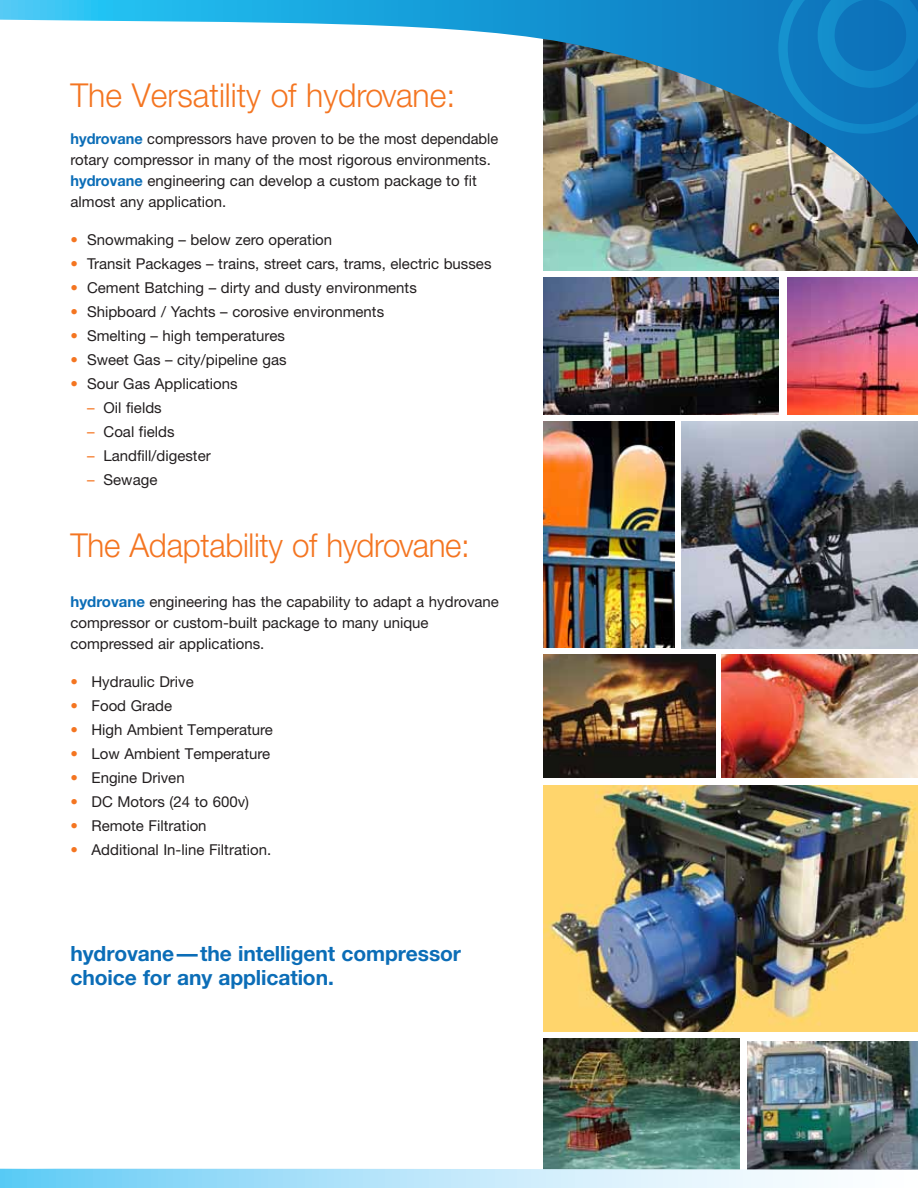
<style>
.page{position:relative;width:918px;height:1188px;background:#fff}
.page>*{position:absolute;margin:0;border:0;box-sizing:border-box;transform-origin:0 0}
.t1{font:300 33px "Helvetica Neue";letter-spacing:-.01em;color:#f47521;scale:.95 1}
.t2{font:300 33px "Helvetica Neue";letter-spacing:-.01em;color:#f47521}
.t3{font:700 21px/24px "Helvetica Neue";letter-spacing:-.005em;color:#0b6db7}
.t4{font:15px/21px "Helvetica Neue";color:#231f20}
.s1{font-weight:700;color:#0b6db7}
.s2{color:#f47521}
</style>
<div class="page">
<img style="left:544px;top:1038px;width:196px;height:131px">
<img style="left:748px;top:1041px;width:170px;height:128px">
<img style="left:544px;top:245px;width:374px;height:25px">
<img style="left:544px;top:785px;width:374px;height:247px">
<img style="left:0;top:0;width:918px;height:245px">
<svg style="left:0;top:1169px;width:918px;height:19px"></svg>
<img style="left:682px;top:422px;width:236px;height:226px">
<img style="left:544px;top:422px;width:130px;height:226px">
<img style="left:544px;top:278px;width:234px;height:136px">
<img style="left:787px;top:278px;width:131px;height:136px">
<img style="left:544px;top:654px;width:171px;height:124px">
<img style="left:722px;top:654px;width:196px;height:123px">
<svg style="left:778px;top:0;width:140px;height:134px;background:#107abe"></svg>
<h1 class="t2" style="left:70px;top:75px;width:386px">The Versatility of hydrovane:</h1>
<p class="t4" style="left:70px;top:128px;width:429px"><span class="s1">hydrovane</span> compressors have proven to be the most dependable rotary compressor in many of the most rigorous environments. <span class="s1">hydrovane</span> engineering can develop a custom package to fit almost any application.</p>
<p class="t4" style="left:71px;top:229px;width:263px"><span class="s2">•</span> Snowmaking – below zero operation</p>
<p class="t4" style="left:71px;top:253px;width:423px"><span class="s2">•</span> Transit Packages – trains, street cars, trams, electric busses</p>
<p class="t4" style="left:71px;top:277px;width:348px"><span class="s2">•</span> Cement Batching – dirty and dusty environments</p>
<p class="t4" style="left:71px;top:301px;width:315px"><span class="s2">•</span> Shipboard / Yachts – corosive environments</p>
<p class="t4" style="left:71px;top:325px;width:216px"><span class="s2">•</span> Smelting – high temperatures</p>
<p class="t4" style="left:71px;top:349px;width:218px"><span class="s2">•</span> Sweet Gas – city/pipeline gas</p>
<p class="t4" style="left:71px;top:373px;width:169px"><span class="s2">•</span> Sour Gas Applications</p>
<p class="t4" style="left:87px;top:397px;width:76px"><span class="s2">–</span> Oil fields</p>
<p class="t4" style="left:87px;top:421px;width:89px"><span class="s2">–</span> Coal fields</p>
<p class="t4" style="left:87px;top:445px;width:125px"><span class="s2">–</span> Landfill/digester</p>
<p class="t4" style="left:87px;top:469px;width:72px"><span class="s2">–</span> Sewage</p>
<h1 class="t1" style="left:70px;top:525px;width:422px">The Adaptability of hydrovane:</h1>
<p class="t4" style="left:70px;top:591px;width:430px"><span class="s1">hydrovane</span> engineering has the capability to adapt a hydrovane compressor or custom-built package to many unique compressed air applications.</p>
<p class="t4" style="left:70px;top:671px;width:125px"><span class="s2">•</span> Hydraulic Drive</p>
<p class="t4" style="left:70px;top:695px;width:103px"><span class="s2">•</span> Food Grade</p>
<p class="t4" style="left:70px;top:719px;width:204px"><span class="s2">•</span> High Ambient Temperature</p>
<p class="t4" style="left:71px;top:743px;width:201px"><span class="s2">•</span> Low Ambient Temperature</p>
<p class="t4" style="left:71px;top:767px;width:116px"><span class="s2">•</span> Engine Driven</p>
<p class="t4" style="left:71px;top:791px;width:180px"><span class="s2">•</span> DC Motors (24 to 600v)</p>
<p class="t4" style="left:71px;top:815px;width:138px"><span class="s2">•</span> Remote Filtration</p>
<p class="t4" style="left:71px;top:839px;width:202px"><span class="s2">•</span> Additional In-line Filtration.</p>
<h2 class="t3" style="left:70px;top:941px;width:392px">hydrovane—the intelligent compressor choice for any application.</h2>
</div>
